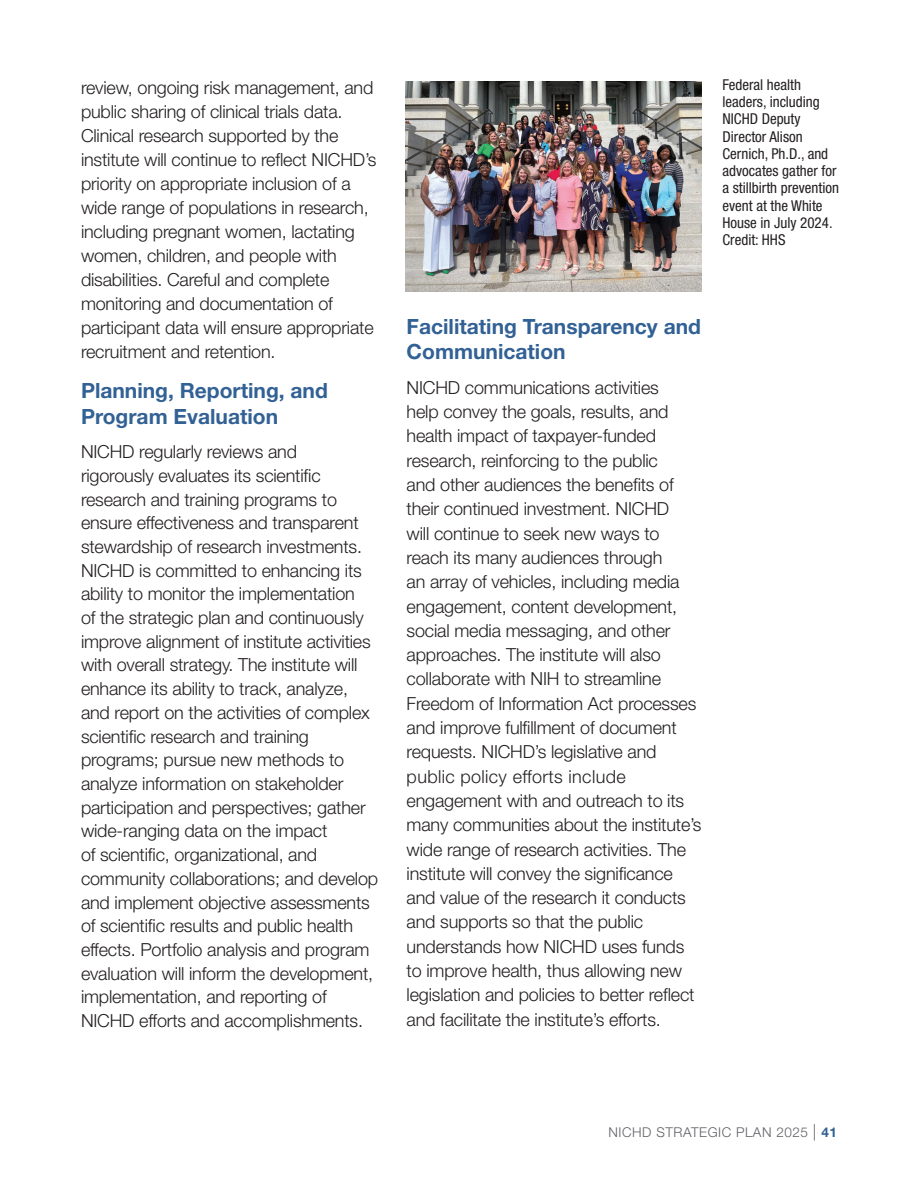
<style>
.page{position:relative;width:918px;height:1188px;background:#fff}
.page>*{position:absolute;margin:0;border:0;box-sizing:border-box;transform-origin:0 0}
.t1{font:700 21px/25.2px "Helvetica Neue LT Std";color:#326195}
.t2{font:300 18px/24.3px "Helvetica Neue LT Std";letter-spacing:-.01em;color:#231f20}
.t3{font:condensed 15px/17.2px "Helvetica Neue LT Std";color:#231f20}
.t4{font:300 13.5px "Helvetica Neue LT Std";letter-spacing:.04em;color:#606165}
.s1{font-size:16.5px}
.s2{font-weight:700;color:#326195}
</style>
<div class="page">
<img style="left:406px;top:81px;width:295px;height:211px">
<p class="t2" style="left:81px;top:75px;width:297px">review, ongoing risk management, and public sharing of clinical trials data.<br>Clinical research supported by the institute will continue to reflect NICHD’s priority on appropriate inclusion of a wide range of populations in research, including pregnant women, lactating women, children, and people with disabilities. Careful and complete monitoring and documentation of participant data will ensure appropriate recruitment and retention.</p>
<p class="t1" style="left:81px;top:378px;width:248px">Planning, Reporting, and<br>Program Evaluation</p>
<p class="t2" style="left:81px;top:440px;width:299px;line-height:23.7px">NICHD regularly reviews and<br>rigorously evaluates its scientific research and training programs to ensure effectiveness and transparent stewardship of research investments.<br>NICHD is committed to enhancing its ability to monitor the implementation<br>of the strategic plan and continuously improve alignment of institute activities with overall strategy. The institute will enhance its ability to track, analyze, and report on the activities of complex scientific research and training programs; pursue new methods to analyze information on stakeholder participation and perspectives; gather wide-ranging data on the impact<br>of scientific, organizational, and community collaborations; and develop and implement objective assessments of scientific results and public health effects. Portfolio analysis and program evaluation will inform the development, implementation, and reporting of NICHD efforts and accomplishments.</p>
<p class="t3" style="left:723px;top:76px;width:118px">Federal health leaders, including<br>NICHD Deputy<br>Director Alison<br>Cernich, Ph.D., and advocates gather for a stillbirth prevention event at the White<br>House in July 2024.<br>Credit: HHS</p>
<p class="t1" style="left:407px;top:313px;width:296px">Facilitating Transparency and<br>Communication</p>
<p class="t2" style="left:407px;top:375px;width:297px">NICHD communications activities<br>help convey the goals, results, and health impact of taxpayer-funded research, reinforcing to the public<br>and other audiences the benefits of their continued investment. NICHD<br>will continue to seek new ways to reach its many audiences through<br>an array of vehicles, including media engagement, content development, social media messaging, and other approaches. The institute will also collaborate with NIH to streamline Freedom of Information Act processes and improve fulfillment of document requests. NICHD’s legislative and public policy efforts include engagement with and outreach to its many communities about the institute’s wide range of research activities. The institute will convey the significance and value of the research it conducts and supports so that the public understands how NICHD uses funds to improve health, thus allowing new legislation and policies to better reflect and facilitate the institute’s efforts.</p>
<p class="t4" style="left:609px;top:1124px;width:230px">NICHD STRATEGIC PLAN 2025 <span class="s1">|</span> <span class="s2">41</span></p>
</div>
